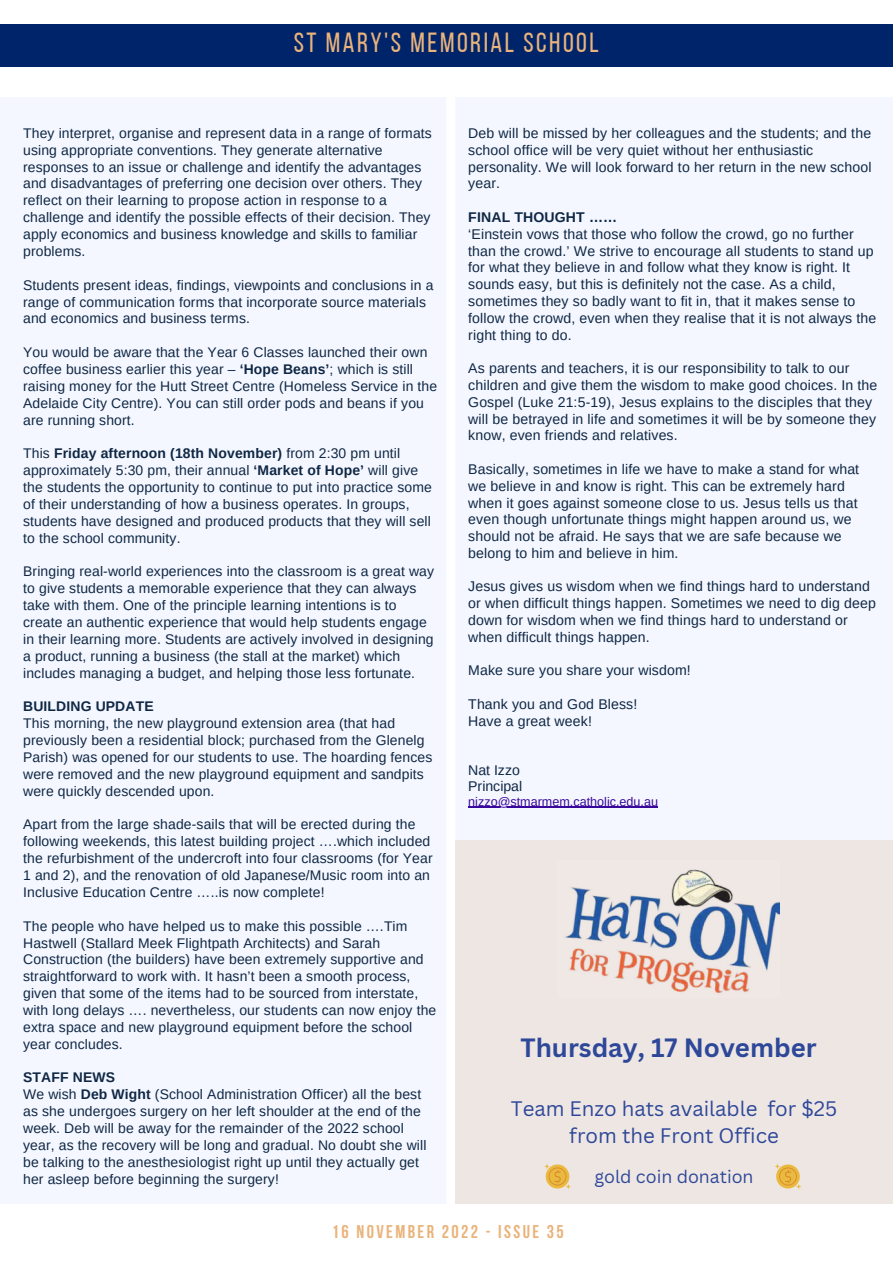
<style>
.page{position:relative;width:893px;height:1264px;background:#fff}
.page>*{position:absolute;margin:0;border:0;box-sizing:border-box;transform-origin:0 0}
.t1{font:27.6px "Bebas Neue";letter-spacing:.09em;color:#eab37b}
.t2{font:700 25.8px "Canva Sans";color:#2e4899}
.t3{font:20.4px/27.8px "Canva Sans";color:#2e4899;text-align:center}
.t4{font:700 18.45px "Bebas Neue";letter-spacing:.13em;color:#eab37b}
.t5{font:17.7px "Canva Sans";color:#2e4899}
.t6{font:14.1px/16.8px "Arimo";letter-spacing:.01em;color:#0f2744}
.t7{font:700 14.1px "Arimo";letter-spacing:.01em;color:#0f2744}
.t8{font:13.95px/16.8px "Arimo";letter-spacing:.01em;color:#0f2744}
.t9{font:700 13.95px "Arimo";letter-spacing:.01em;color:#0f2744}
.t10{font:12.6px "Arimo";color:#39079b}
.s1{font-weight:700}
</style>
<div class="page">
<div style="left:0;top:24px;width:892px;height:43px;background:#002469"></div>
<div style="left:0;top:98px;width:892px;height:1106px;background:#f4f7ff"></div>
<div style="left:446px;top:94px;width:9px;height:1124px;background:#fff"></div>
<div style="left:455px;top:840px;width:437px;height:363px;background:#eee6e3"></div>
<img style="left:565px;top:869px;width:214px;height:124px">
<hr style="left:468px;top:806px;width:190px;height:1px;background:#39079b">
<svg style="left:545px;top:1164px;width:26px;height:25px"></svg>
<svg style="left:543px;top:1162px;width:7px;height:7px"></svg>
<svg style="left:776px;top:1164px;width:23px;height:24px"></svg>
<svg style="left:795px;top:1183px;width:7px;height:6px"></svg>
<svg style="left:774px;top:1162px;width:6px;height:7px"></svg>
<h1 class="t1" style="left:294px;top:31px;width:306px">ST MARY'S MEMORIAL SCHOOL</h1>
<p class="t8" style="left:23px;top:125px;width:410px">They interpret, organise and represent data in a range of formats using appropriate conventions. They generate alternative responses to an issue or challenge and identify the advantages and disadvantages of preferring one decision over others. They reflect on their learning to propose action in response to a challenge and identify the possible effects of their decision. They apply economics and business knowledge and skills to familiar problems.</p>
<p class="t8" style="left:23px;top:276px;width:411px">Students present ideas, findings, viewpoints and conclusions in a range of communication forms that incorporate source materials and economics and business terms.</p>
<p class="t8" style="left:23px;top:344px;width:415px">You would be aware that the Year 6 Classes launched their own coffee business earlier this year – <span class="s1">‘Hope Beans’</span>; which is still raising money for the Hutt Street Centre (Homeless Service in the Adelaide City Centre). You can still order pods and beans if you are running short.</p>
<p class="t8" style="left:23px;top:445px;width:410px">This <span class="s1">Friday afternoon (18th November)</span> from 2:30 pm until approximately 5:30 pm, their annual <span class="s1">‘Market of Hope’</span> will give the students the opportunity to continue to put into practice some of their understanding of how a business operates. In groups, students have designed and produced products that they will sell to the school community.</p>
<p class="t8" style="left:23px;top:563px;width:412px">Bringing real-world experiences into the classroom is a great way to give students a memorable experience that they can always take with them. One of the principle learning intentions is to create an authentic experience that would help students engage in their learning more. Students are actively involved in designing a product, running a business (the stall at the market) which includes managing a budget, and helping those less fortunate.</p>
<p class="t9" style="left:23px;top:698px;width:132px">BUILDING UPDATE</p>
<p class="t8" style="left:23px;top:715px;width:410px">This morning, the new playground extension area (that had previously been a residential block; purchased from the Glenelg Parish) was opened for our students to use. The hoarding fences were removed and the new playground equipment and sandpits were quickly descended upon.</p>
<p class="t8" style="left:23px;top:816px;width:411px">Apart from the large shade-sails that will be erected during the following weekends, this latest building project ….which included the refurbishment of the undercroft into four classrooms (for Year 1 and 2), and the renovation of old Japanese/Music room into an Inclusive Education Centre …..is now complete!</p>
<p class="t8" style="left:23px;top:917px;width:414px">The people who have helped us to make this possible ….Tim Hastwell (Stallard Meek Flightpath Architects) and Sarah Construction (the builders) have been extremely supportive and straightforward to work with. It hasn’t been a smooth process, given that some of the items had to be sourced from interstate, with long delays …. nevertheless, our students can now enjoy the extra space and new playground equipment before the school year concludes.</p>
<p class="t8" style="left:23px;top:1069px;width:404px"><span class="s1">STAFF NEWS<br></span>We wish <span class="s1">Deb Wight</span> (School Administration Officer) all the best as she undergoes surgery on her left shoulder at the end of the week. Deb will be away for the remainder of the 2022 school year, as the recovery will be long and gradual. No doubt she will be talking to the anesthesiologist right up until they actually get her asleep before beginning the surgery!</p>
<p class="t6" style="left:468px;top:125px;width:405px">Deb will be missed by her colleagues and the students; and the school office will be very quiet without her enthusiastic personality. We will look forward to her return in the new school year.</p>
<p class="t7" style="left:468px;top:209px;width:151px">FINAL THOUGHT ……</p>
<p class="t6" style="left:468px;top:225px;width:409px">‘Einstein vows that those who follow the crowd, go no further than the crowd.’ We strive to encourage all students to stand up for what they believe in and follow what they know is right. It sounds easy, but this is definitely not the case. As a child, sometimes they so badly want to fit in, that it makes sense to follow the crowd, even when they realise that it is not always the right thing to do.</p>
<p class="t6" style="left:468px;top:360px;width:410px">As parents and teachers, it is our responsibility to talk to our children and give them the wisdom to make good choices. In the Gospel (Luke 21:5-19), Jesus explains to the disciples that they will be betrayed in life and sometimes it will be by someone they know, even friends and relatives.</p>
<p class="t6" style="left:468px;top:460px;width:392px">Basically, sometimes in life we have to make a stand for what we believe in and know is right. This can be extremely hard when it goes against someone close to us. Jesus tells us that even though unfortunate things might happen around us, we should not be afraid. He says that we are safe because we belong to him and believe in him.</p>
<p class="t6" style="left:468px;top:578px;width:409px">Jesus gives us wisdom when we find things hard to understand or when difficult things happen. Sometimes we need to dig deep down for wisdom when we find things hard to understand or when difficult things happen.</p>
<p class="t6" style="left:468px;top:662px;width:224px">Make sure you share your wisdom!</p>
<p class="t6" style="left:468px;top:695px;width:170px">Thank you and God Bless!<br>Have a great week!</p>
<p class="t6" style="left:468px;top:762px;width:55px;line-height:15.8px">Nat Izzo<br>Principal</p>
<p class="t10" style="left:468px;top:794px;width:191px">nizzo@stmarmem.catholic.edu.au</p>
<h2 class="t2" style="left:520px;top:1029px;width:297px">Thursday, 17 November</h2>
<h3 class="t3" style="left:511px;top:1093px;width:328px">Team Enzo hats available for $25 from the Front Office</h3>
<p class="t5" style="left:594px;top:1163px;width:161px">gold coin donation</p>
<h3 class="t4" style="left:332px;top:1224px;width:233px">16 NOVEMBER 2022 - ISSUE 35</h3>
</div>
